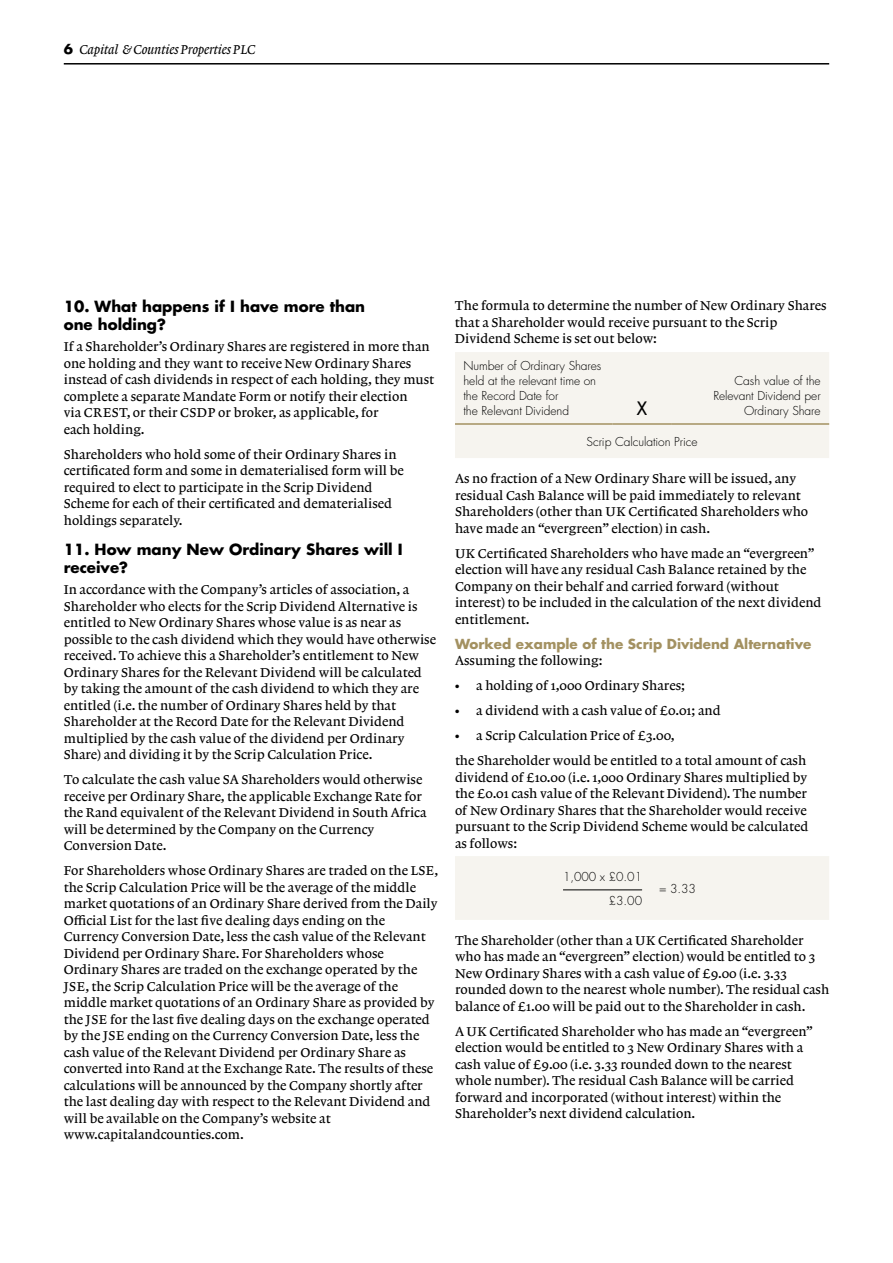
<style>
.page{position:relative;width:893px;height:1263px;background:#fff}
.page>*{position:absolute;margin:0;border:0;box-sizing:border-box;transform-origin:0 0}
.t1{font:500 18px "Futura Std";color:#000}
.t2{font:700 15px/18px "Futura Std";color:#000}
.t3{font:13.5px/16.5px "Lexicon No 1 Roman A";color:#000}
.t4{font:700 13.5px "Futura Std";color:#a39161}
.t5{font:13.5px "Lexicon No 1 Italic A";letter-spacing:-.015em;color:#000}
.t6{font:300 12px/15px "Futura Std";letter-spacing:-.005em;color:#000;text-align:right}
.s1{font-family:"Futura Std";font-weight:700}
</style>
<div class="page">
<hr style="left:64px;top:63px;width:765px;height:2px;background:#000">
<div style="left:455px;top:352px;width:374px;height:106px;background:#f6f4ef"></div>
<hr style="left:455px;top:423px;width:157px;height:2px;background:#a39161">
<hr style="left:612px;top:423px;width:60px;height:2px;background:#a39161">
<hr style="left:672px;top:423px;width:157px;height:2px;background:#a39161">
<div style="left:455px;top:856px;width:374px;height:64px;background:#f6f4ef"></div>
<hr style="left:563px;top:890px;width:79px;height:1px;background:#000">
<p class="t5" style="left:64px;top:41px;width:193px"><span class="s1">6</span> Capital &amp; Counties Properties PLC</p>
<p class="t2" style="left:64px;top:298px;width:303px">10. What happens if I have more than one holding?</p>
<p class="t3" style="left:64px;top:338px;width:372px">If a Shareholder’s Ordinary Shares are registered in more than one holding and they want to receive New Ordinary Shares instead of cash dividends in respect of each holding, they must complete a separate Mandate Form or notify their election<br>via CREST, or their CSDP or broker, as applicable, for<br>each holding.</p>
<p class="t3" style="left:64px;top:446px;width:341px">Shareholders who hold some of their Ordinary Shares in certificated form and some in dematerialised form will be required to elect to participate in the Scrip Dividend Scheme for each of their certificated and dematerialised holdings separately.</p>
<p class="t2" style="left:64px;top:541px;width:341px">11. How many New Ordinary Shares will I receive?</p>
<p class="t3" style="left:64px;top:581px;width:374px">In accordance with the Company’s articles of association, a Shareholder who elects for the Scrip Dividend Alternative is entitled to New Ordinary Shares whose value is as near as possible to the cash dividend which they would have otherwise received. To achieve this a Shareholder’s entitlement to New Ordinary Shares for the Relevant Dividend will be calculated by taking the amount of the cash dividend to which they are entitled (i.e. the number of Ordinary Shares held by that Shareholder at the Record Date for the Relevant Dividend multiplied by the cash value of the dividend per Ordinary Share) and dividing it by the Scrip Calculation Price.</p>
<p class="t3" style="left:64px;top:771px;width:364px">To calculate the cash value SA Shareholders would otherwise receive per Ordinary Share, the applicable Exchange Rate for the Rand equivalent of the Relevant Dividend in South Africa will be determined by the Company on the Currency Conversion Date.</p>
<p class="t3" style="left:64px;top:862px;width:376px">For Shareholders whose Ordinary Shares are traded on the LSE, the Scrip Calculation Price will be the average of the middle market quotations of an Ordinary Share derived from the Daily Official List for the last five dealing days ending on the Currency Conversion Date, less the cash value of the Relevant Dividend per Ordinary Share. For Shareholders whose Ordinary Shares are traded on the exchange operated by the JSE, the Scrip Calculation Price will be the average of the middle market quotations of an Ordinary Share as provided by the JSE for the last five dealing days on the exchange operated by the JSE ending on the Currency Conversion Date, less the cash value of the Relevant Dividend per Ordinary Share as converted into Rand at the Exchange Rate. The results of these calculations will be announced by the Company shortly after the last dealing day with respect to the Relevant Dividend and will be available on the Company’s website at www.capitalandcounties.com.</p>
<p class="t3" style="left:455px;top:298px;width:373px">The formula to determine the number of New Ordinary Shares that a Shareholder would receive pursuant to the Scrip<br>Dividend Scheme is set out below:</p>
<p class="t6" style="left:463px;top:359px;width:139px;text-align:left">Number of Ordinary Shares held at the relevant time on the Record Date for<br>the Relevant Dividend</p>
<p class="t6" style="left:713px;top:374px;width:109px">Cash value of the<br>Relevant Dividend per<br>Ordinary Share</p>
<h1 class="t1" style="left:637px;top:398px;width:12px">X</h1>
<p class="t6" style="left:586px;top:434px;width:113px">Scrip Calculation Price</p>
<p class="t3" style="left:455px;top:470px;width:355px">As no fraction of a New Ordinary Share will be issued, any residual Cash Balance will be paid immediately to relevant Shareholders (other than UK Certificated Shareholders who have made an “evergreen” election) in cash.</p>
<p class="t3" style="left:455px;top:545px;width:368px">UK Certificated Shareholders who have made an “evergreen” election will have any residual Cash Balance retained by the Company on their behalf and carried forward (without interest) to be included in the calculation of the next dividend entitlement.</p>
<p class="t4" style="left:455px;top:634px;width:358px">Worked example of the Scrip Dividend Alternative</p>
<p class="t3" style="left:455px;top:652px;width:149px">Assuming the following:</p>
<p class="t3" style="left:455px;top:677px;width:231px">• a holding of 1,000 Ordinary Shares;</p>
<p class="t3" style="left:455px;top:702px;width:267px">• a dividend with a cash value of £0.01; and</p>
<p class="t3" style="left:455px;top:723px;width:353px;line-height:25px">• a Scrip Calculation Price of £3.00,<br>the Shareholder would be entitled to a total amount of cash</p>
<p class="t3" style="left:455px;top:769px;width:355px">dividend of £10.00 (i.e. 1,000 Ordinary Shares multiplied by the £0.01 cash value of the Relevant Dividend). The number of New Ordinary Shares that the Shareholder would receive pursuant to the Scrip Dividend Scheme would be calculated as follows:</p>
<p class="t6" style="left:563px;top:865px;width:80px;line-height:23.5px">1,000 x £0.01 £3.00</p>
<p class="t6" style="left:659px;top:881px;width:38px">= 3.33</p>
<p class="t3" style="left:455px;top:932px;width:376px">The Shareholder (other than a UK Certificated Shareholder who has made an “evergreen” election) would be entitled to 3<br>New Ordinary Shares with a cash value of £9.00 (i.e. 3.33 rounded down to the nearest whole number). The residual cash balance of £1.00 will be paid out to the Shareholder in cash.</p>
<p class="t3" style="left:455px;top:1023px;width:359px">A UK Certificated Shareholder who has made an “evergreen” election would be entitled to 3 New Ordinary Shares with a cash value of £9.00 (i.e. 3.33 rounded down to the nearest whole number). The residual Cash Balance will be carried forward and incorporated (without interest) within the Shareholder’s next dividend calculation.</p>
</div>
